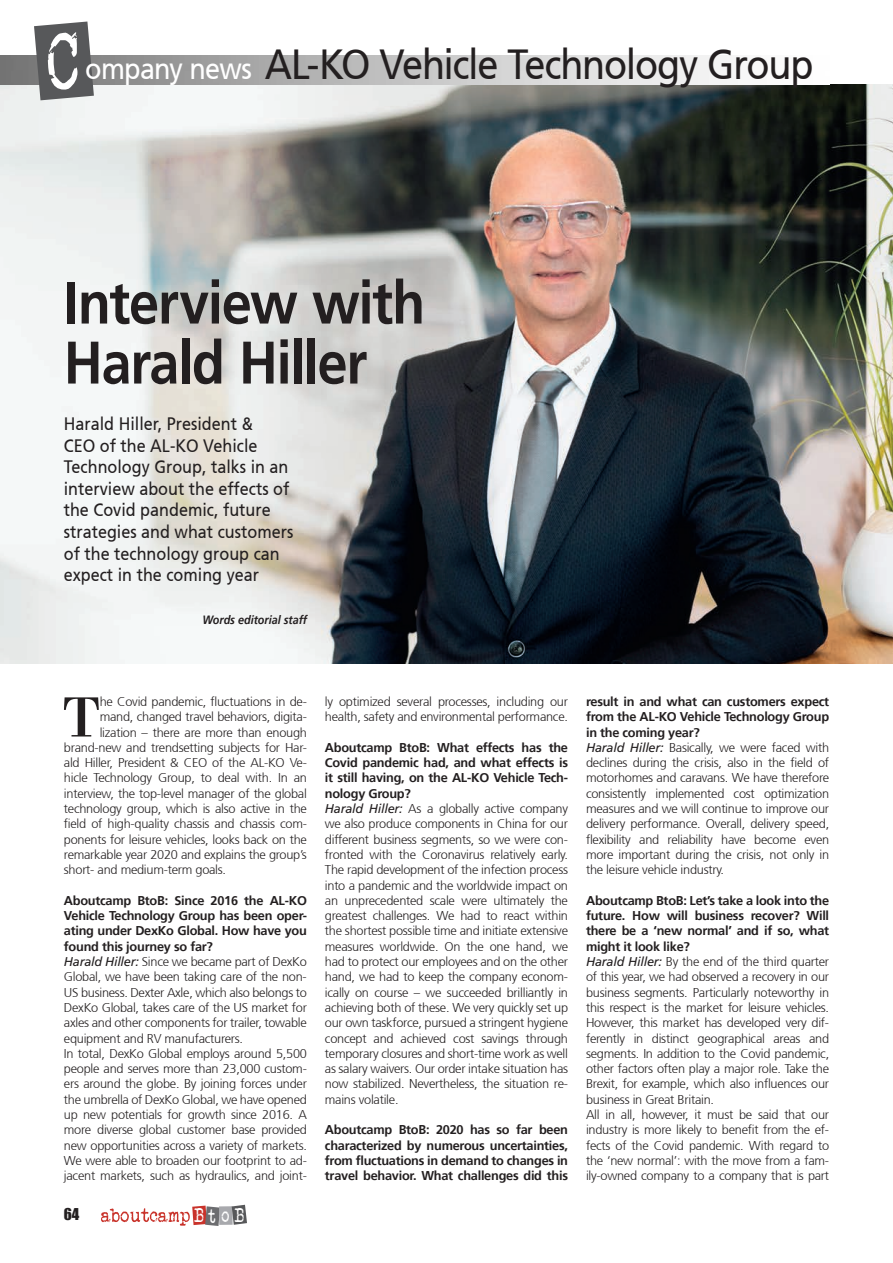
<style>
.page{position:relative;width:893px;height:1263px;background:#fff}
.page>*{position:absolute;margin:0;border:0;box-sizing:border-box;transform-origin:0 0}
.t1{font:81.9px "Veteran Typewriter";color:#fff;scale:.8 1}
.t2{font:700 60px/60px "Frutiger 65";letter-spacing:-.025em;color:#231f20;scale:.9 1}
.t3{font:58.5px "Bodoni";color:#231f20}
.t4{font:42px "Frutiger 55 Roman";letter-spacing:-.035em;color:#231f20;scale:.9 1}
.t5{font:30px "Frutiger 55 Roman";letter-spacing:-.03em;color:#fff;scale:.9 1}
.t6{font:19.95px "Veteran Typewriter";color:#fff;scale:.82 1}
.t7{font:18px/21.6px "Frutiger 55 Roman";color:#231f20;scale:.9 1}
.t8{font:15px "Impact";color:#231f20}
.t9{font:300 12.75px/15.3px "Frutiger 45";letter-spacing:-.02em;color:#231f20;text-align:justify}
.t10{font:700 12.75px/15.3px "Frutiger 65";letter-spacing:-.02em;color:#231f20;text-align:justify}
.t11{font:italic 700 12px "Frutiger 66";color:#231f20;scale:.9 1}
.s1{font-family:"Frutiger";font-weight:400;font-style:italic}
</style>
<div class="page">
<div style="left:219px;top:1206px;width:14px;height:19px;background:#a8a9ad"></div>
<svg style="left:232px;top:1205px;width:15px;height:20px"></svg>
<svg style="left:101px;top:1205px;width:119px;height:21px"></svg>
<img style="left:0;top:85px;width:893px;height:578px">
<svg style="left:34px;top:22px;width:60px;height:78px;background:#6a6a6c"></svg>
<p class="t1" style="left:48px;top:23px;width:42px">C</p>
<p class="t5" style="left:85px;top:51px;width:187px">ompany news</p>
<p class="t4" style="left:265px;top:40px;width:611px">AL-KO Vehicle Technology Group</p>
<p class="t2" style="left:64px;top:273px;width:403px">Interview with<br>Harald Hiller</p>
<p class="t7" style="left:64px;top:413px;width:257px">Harald Hiller, President &amp;<br>CEO of the AL-KO Vehicle<br>Technology Group, talks in an interview about the effects of the Covid pandemic, future strategies and what customers of the technology group can expect in the coming year</p>
<p class="t11" style="left:202px;top:613px;width:118px">Words editorial staff</p>
<p class="t3" style="left:62px;top:681px;width:41px">T</p>
<p class="t9" style="left:100px;top:694px;width:209px">he Covid pandemic, fluctuations in de-</p>
<p class="t9" style="left:100px;top:709px;width:209px">mand, changed travel behaviors, digita-</p>
<p class="t9" style="left:100px;top:725px;width:209px">lization – there are more than enough</p>
<p class="t9" style="left:64px;top:740px;width:244px">brand-new and trendsetting subjects for Har-</p>
<p class="t9" style="left:64px;top:755px;width:244px">ald Hiller, President &amp; CEO of the AL-KO Ve-</p>
<p class="t9" style="left:64px;top:770px;width:244px">hicle Technology Group, to deal with. In an</p>
<p class="t9" style="left:64px;top:786px;width:244px">interview, the top-level manager of the global</p>
<p class="t9" style="left:64px;top:801px;width:244px">technology group, which is also active in the</p>
<p class="t9" style="left:64px;top:816px;width:244px">field of high-quality chassis and chassis com-</p>
<p class="t9" style="left:64px;top:832px;width:244px">ponents for leisure vehicles, looks back on the</p>
<p class="t9" style="left:64px;top:847px;width:244px">remarkable year 2020 and explains the group’s</p>
<p class="t9" style="left:64px;top:862px;width:164px">short- and medium-term goals.</p>
<p class="t10" style="left:64px;top:893px;width:244px">Aboutcamp BtoB: Since 2016 the AL-KO Vehicle Technology Group has been oper&shy;ating under DexKo Global. How have you found this journey so far?</p>
<p class="t9" style="left:64px;top:954px;width:244px"><span class="s1">Harald Hiller:</span> Since we became part of DexKo Global, we have been taking care of the non-US business. Dexter Axle, which also belongs to DexKo Global, takes care of the US market for axles and other components for trailer, towable equipment and RV manufacturers.</p>
<p class="t9" style="left:64px;top:1046px;width:244px">In total, DexKo Global employs around 5,500 people and serves more than 23,000 custom&shy;ers around the globe. By joining forces under the umbrella of DexKo Global, we have opened up new potentials for growth since 2016. A more diverse global customer base provided new opportunities across a variety of markets.<br>We were able to broaden our footprint to ad&shy;jacent markets, such as hydraulics, and joint-</p>
<p class="t8" style="left:64px;top:1202px;width:17px">64</p>
<h3 class="t6" style="left:195px;top:1206px;width:63px">BtoB</h3>
<p class="t9" style="left:325px;top:694px;width:245px">ly optimized several processes, including our health, safety and environmental performance.</p>
<p class="t10" style="left:325px;top:740px;width:245px">Aboutcamp BtoB: What effects has the Covid pandemic had, and what effects is it still having, on the AL-KO Vehicle Tech&shy;nology Group?</p>
<p class="t9" style="left:325px;top:801px;width:245px"><span class="s1">Harald Hiller:</span> As a globally active company we also produce components in China for our different business segments, so we were con&shy;fronted with the Coronavirus relatively early.<br>The rapid development of the infection process into a pandemic and the worldwide impact on an unprecedented scale were ultimately the greatest challenges. We had to react within the shortest possible time and initiate extensive measures worldwide. On the one hand, we had to protect our employees and on the other hand, we had to keep the company econom&shy;ically on course – we succeeded brilliantly in achieving both of these. We very quickly set up our own taskforce, pursued a stringent hygiene concept and achieved cost savings through temporary closures and short-time work as well as salary waivers. Our order intake situation has now stabilized. Nevertheless, the situation re&shy;mains volatile.</p>
<p class="t10" style="left:325px;top:1122px;width:245px">Aboutcamp BtoB: 2020 has so far been characterized by numerous uncertainties, from fluctuations in demand to changes in travel behavior. What challenges did this</p>
<p class="t10" style="left:586px;top:694px;width:245px">result in and what can customers expect from the AL-KO Vehicle Technology Group in the coming year?</p>
<p class="t9" style="left:586px;top:740px;width:245px"><span class="s1">Harald Hiller:</span> Basically, we were faced with declines during the crisis, also in the field of motorhomes and caravans. We have therefore consistently implemented cost optimization measures and we will continue to improve our delivery performance. Overall, delivery speed, flexibility and reliability have become even more important during the crisis, not only in the leisure vehicle industry.</p>
<p class="t10" style="left:586px;top:893px;width:245px">Aboutcamp BtoB: Let’s take a look into the future. How will business recover? Will there be a ‘new normal’ and if so, what might it look like?</p>
<p class="t9" style="left:586px;top:954px;width:245px"><span class="s1">Harald Hiller:</span> By the end of the third quarter of this year, we had observed a recovery in our business segments. Particularly noteworthy in this respect is the market for leisure vehicles.<br>However, this market has developed very dif&shy;ferently in distinct geographical areas and segments. In addition to the Covid pandemic, other factors often play a major role. Take the Brexit, for example, which also influences our business in Great Britain.</p>
<p class="t9" style="left:586px;top:1107px;width:245px">All in all, however, it must be said that our industry is more likely to benefit from the ef&shy;fects of the Covid pandemic. With regard to the ‘new normal’: with the move from a fam&shy;ily-owned company to a company that is part</p>
</div>
